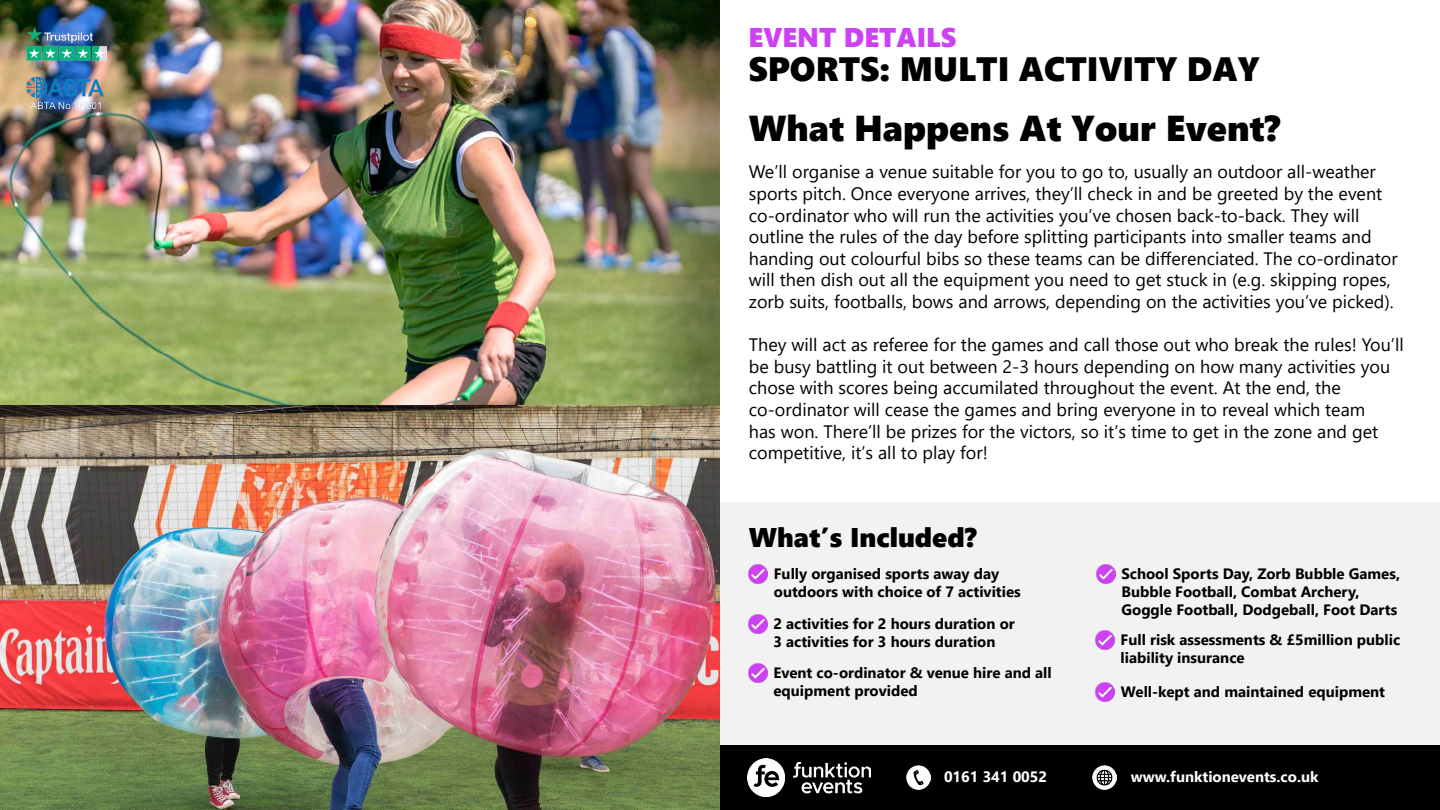
<style>
.page{position:relative;width:1440px;height:810px;background:#fff}
.page>*{position:absolute;margin:0;border:0;box-sizing:border-box;transform-origin:0 0}
.t1{font:36px "Segoe UI Black";color:#000}
.t2{font:33.75px "Segoe UI Black";color:#000}
.t3{font:27px "Segoe UI Black";color:#000}
.t4{font:27px "Segoe UI Black";color:#cc42f2}
.t5{font:18px/21.6px "Segoe UI";color:#000}
.t6{font:700 15px/18px "Segoe UI";color:#000}
.t7{font:700 15px "Segoe UI";color:#fff}
</style>
<div class="page">
<img style="left:0;top:0;width:564px;height:810px">
<img style="left:27px;top:27px;width:79px;height:81px">
<img style="left:564px;top:0;width:156px;height:810px">
<div style="left:720px;top:746px;width:720px;height:64px;background:#000"></div>
<img style="left:747px;top:759px;width:123px;height:38px">
<img style="left:906px;top:766px;width:24px;height:24px">
<img style="left:1092px;top:766px;width:25px;height:24px">
<div style="left:720px;top:502px;width:720px;height:244px;background:#f2f2f2"></div>
<img style="left:749px;top:564px;width:19px;height:19px">
<img style="left:749px;top:615px;width:19px;height:19px">
<img style="left:748px;top:663px;width:19px;height:19px">
<img style="left:1097px;top:564px;width:18px;height:19px">
<img style="left:1096px;top:631px;width:18px;height:19px">
<img style="left:1096px;top:682px;width:18px;height:19px">
<h3 class="t4" style="left:748px;top:18px;width:209px">EVENT DETAILS</h3>
<h2 class="t2" style="left:748px;top:45px;width:513px">SPORTS: MULTI ACTIVITY DAY</h2>
<h1 class="t1" style="left:749px;top:102px;width:533px">What Happens At Your Event?</h1>
<p class="t5" style="left:749px;top:160px;width:650px">We’ll organise a venue suitable for you to go to, usually an outdoor all-weather sports pitch. Once everyone arrives, they’ll check in and be greeted by the event co-ordinator who will run the activities you’ve chosen back-to-back. They will outline the rules of the day before splitting participants into smaller teams and handing out colourful bibs so these teams can be differenciated. The co-ordinator will then dish out all the equipment you need to get stuck in (e.g. skipping ropes, zorb suits, footballs, bows and arrows, depending on the activities you’ve picked).</p>
<p class="t5" style="left:749px;top:332px;width:656px">They will act as referee for the games and call those out who break the rules! You’ll be busy battling it out between 2-3 hours depending on how many activities you chose with scores being accumilated throughout the event. At the end, the co-ordinator will cease the games and bring everyone in to reveal which team<br>has won. There’ll be prizes for the victors, so it’s time to get in the zone and get competitive, it’s all to play for!</p>
<h3 class="t3" style="left:749px;top:518px;width:229px">What’s Included?</h3>
<p class="t6" style="left:774px;top:563px;width:248px">Fully organised sports away day outdoors with choice of 7 activities</p>
<p class="t6" style="left:773px;top:614px;width:243px">2 activities for 2 hours duration or<br>3 activities for 3 hours duration</p>
<p class="t6" style="left:773px;top:662px;width:280px">Event co-ordinator &amp; venue hire and all equipment provided</p>
<p class="t6" style="left:1122px;top:563px;width:280px">School Sports Day, Zorb Bubble Games,<br>Bubble Football, Combat Archery,<br>Goggle Football, Dodgeball, Foot Darts</p>
<p class="t6" style="left:1121px;top:630px;width:281px">Full risk assessments &amp; £5million public liability insurance</p>
<p class="t6" style="left:1121px;top:681px;width:266px">Well-kept and maintained equipment</p>
<p class="t7" style="left:944px;top:762px;width:105px">0161 341 0052</p>
<p class="t7" style="left:1131px;top:762px;width:189px">www.funktionevents.co.uk</p>
</div>
